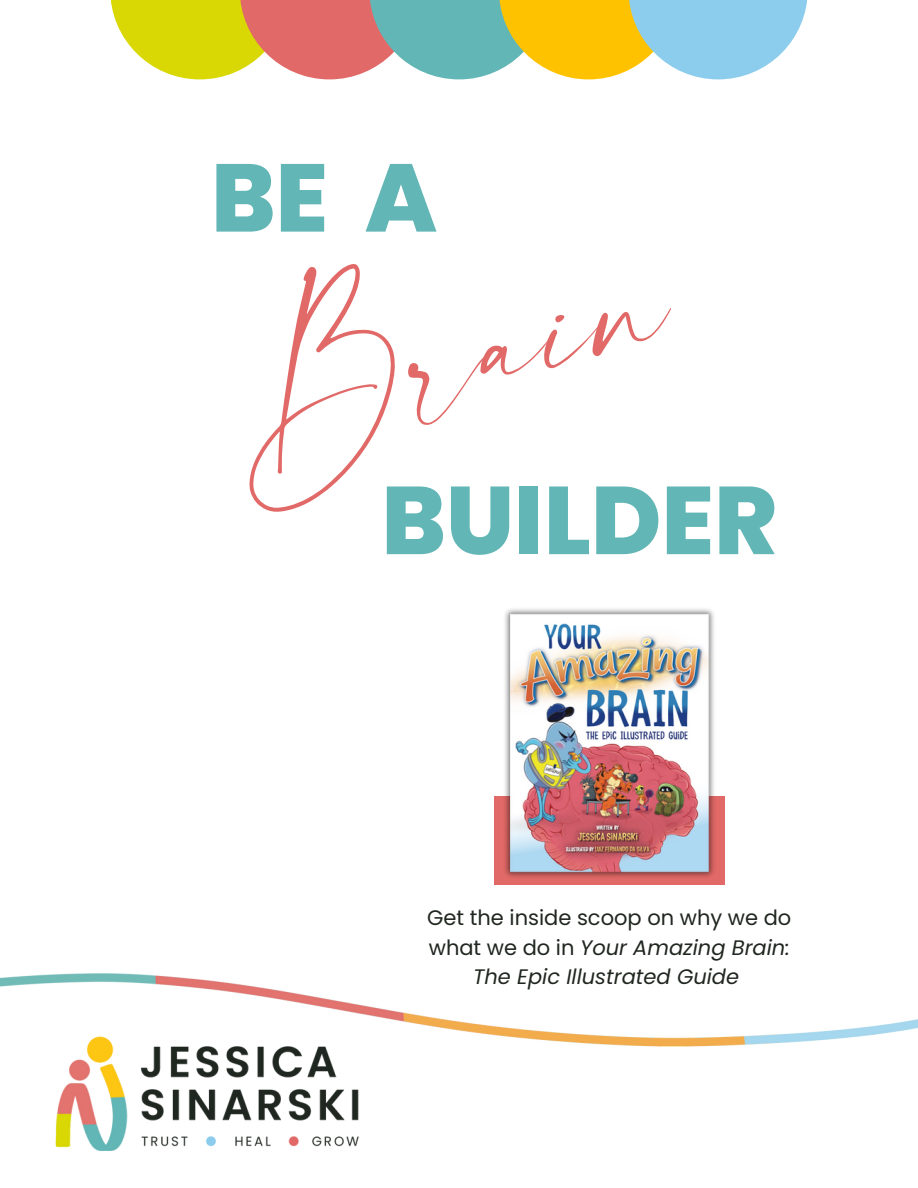
<style>
.page{position:relative;width:918px;height:1188px;background:#fff}
.page>*{position:absolute;margin:0;border:0;box-sizing:border-box;transform-origin:0 0}
.t1{font:139.05px "modernline";color:#e16967}
.t2{font:800 96px "Poppins";color:#62b6b6}
.t3{font:italic 21px/29.2px "Poppins";color:#202620;text-align:center}
.s1{font-style:normal}
</style>
<div class="page">
<div style="left:494px;top:796px;width:231px;height:89px;background:#e16967"></div>
<img style="left:0;top:973px;width:918px;height:74px">
<img style="left:41px;top:1033px;width:329px;height:118px">
<svg style="left:110px;top:0;width:130px;height:79px;fill:#d9d804"></svg>
<svg style="left:240px;top:0;width:129px;height:79px;background:#e3806f"></svg>
<svg style="left:369px;top:0;width:130px;height:79px;background:#7cb7b7"></svg>
<svg style="left:499px;top:0;width:130px;height:79px;background:#f3c728"></svg>
<svg style="left:629px;top:0;width:178px;height:79px;fill:#8cccec"></svg>
<img style="left:505px;top:609px;width:209px;height:268px">
<p class="t2" style="left:211px;top:131px;width:228px">BE A</p>
<p class="t1" style="left:206px;top:341px;width:458px;rotate:-15deg">Brain</p>
<p class="t2" style="left:381px;top:453px;width:398px">BUILDER</p>
<p class="t3" style="left:427px;top:903px;width:366px"><span class="s1">Get the inside scoop on why we do what we do in</span> Your Amazing Brain:<br>The Epic Illustrated Guide</p>
</div>
